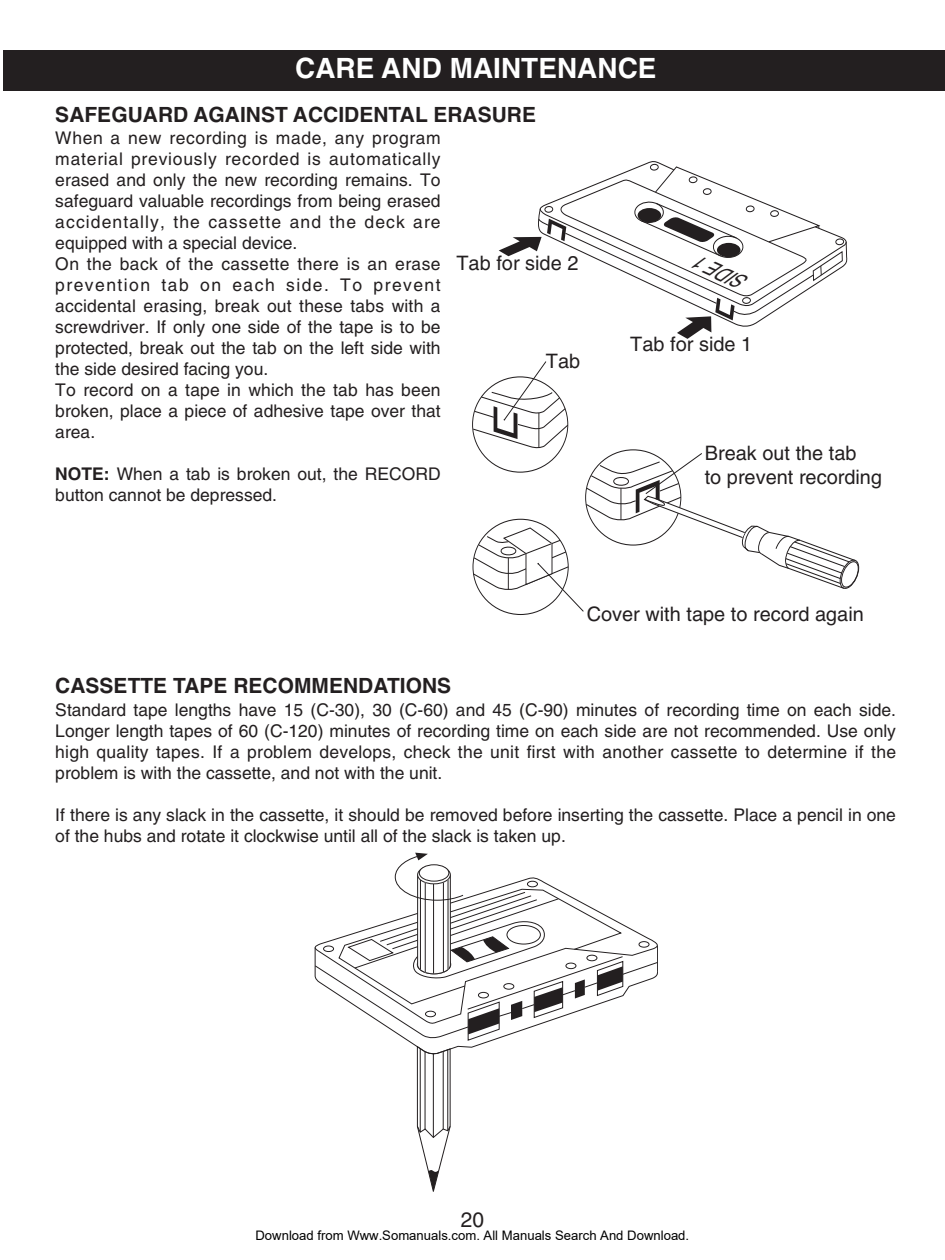
<style>
.page{position:relative;width:945px;height:1260px;background:#fff}
.page>*{position:absolute;margin:0;border:0;box-sizing:border-box;transform-origin:0 0}
.t1{font:700 28px "Helvetica";color:#fff}
.t2{font:700 21px "Helvetica";color:#231f20}
.t3{font:italic 21px "Helvetica";color:#231f20;scale:.81 1}
.t4{font:21px "Helvetica";color:#231f20}
.t5{font:19.95px/24.2px "Helvetica";color:#231f20}
.t6{font:17.5px/21px "Helvetica";color:#231f20}
.t7{font:13.12px "Arial";color:#000}
.s1{font-weight:700}
</style>
<div class="page">
<div style="left:3px;top:50px;width:942px;height:41px;background:#231f20"></div>
<svg style="left:472px;top:361px;width:388px;height:252px"></svg>
<svg style="left:499px;top:161px;width:349px;height:178px"></svg>
<svg style="left:315px;top:853px;width:343px;height:338px"></svg>
<h1 class="t1" style="left:295px;top:57px;width:363px">CARE AND MAINTENANCE</h1>
<p class="t2" style="left:55px;top:106px;width:482px">SAFEGUARD AGAINST ACCIDENTAL ERASURE</p>
<p class="t6" style="left:55px;top:129px;width:387px">When a new recording is made, any program material previously recorded is automatically erased and only the new recording remains. To safeguard valuable recordings from being erased accidentally, the cassette and the deck are equipped with a special device.<br>On the back of the cassette there is an erase prevention tab on each side. To prevent accidental erasing, break out these tabs with a screwdriver. If only one side of the tape is to be protected, break out the tab on the left side with the side desired facing you.<br>To record on a tape in which the tab has been broken, place a piece of adhesive tape over that area.</p>
<p class="t6" style="left:55px;top:465px;width:387px"><span class="s1">NOTE:</span> When a tab is broken out, the RECORD button cannot be depressed.</p>
<p class="t5" style="left:456px;top:252px;width:123px">Tab for side 2</p>
<p class="t5" style="left:546px;top:350px;width:36px">Tab</p>
<p class="t3" style="left:744px;top:292px;width:68px;rotate:-155deg">SIDE 1</p>
<p class="t5" style="left:630px;top:334px;width:123px">Tab for side 1</p>
<p class="t5" style="left:705px;top:442px;width:179px">Break out the tab<br>to prevent recording</p>
<p class="t5" style="left:587px;top:603px;width:279px">Cover with tape to record again</p>
<p class="t2" style="left:55px;top:677px;width:397px">CASSETTE TAPE RECOMMENDATIONS</p>
<p class="t6" style="left:55px;top:700px;width:842px;text-align:justify">Standard tape lengths have 15 (C-30), 30 (C-60) and 45 (C-90) minutes of recording time on each side.<br>Longer length tapes of 60 (C-120) minutes of recording time on each side are not recommended. Use only high quality tapes. If a problem develops, check the unit first with another cassette to determine if the problem is with the cassette, and not with the unit.</p>
<p class="t6" style="left:55px;top:805px;width:842px">If there is any slack in the cassette, it should be removed before inserting the cassette. Place a pencil in one of the hubs and rotate it clockwise until all of the slack is taken up.</p>
<p class="t4" style="left:461px;top:1212px;width:25px">20</p>
<p class="t7" style="left:255px;top:1228px;width:435px">Download from Www.Somanuals.com. All Manuals Search And Download.</p>
</div>
